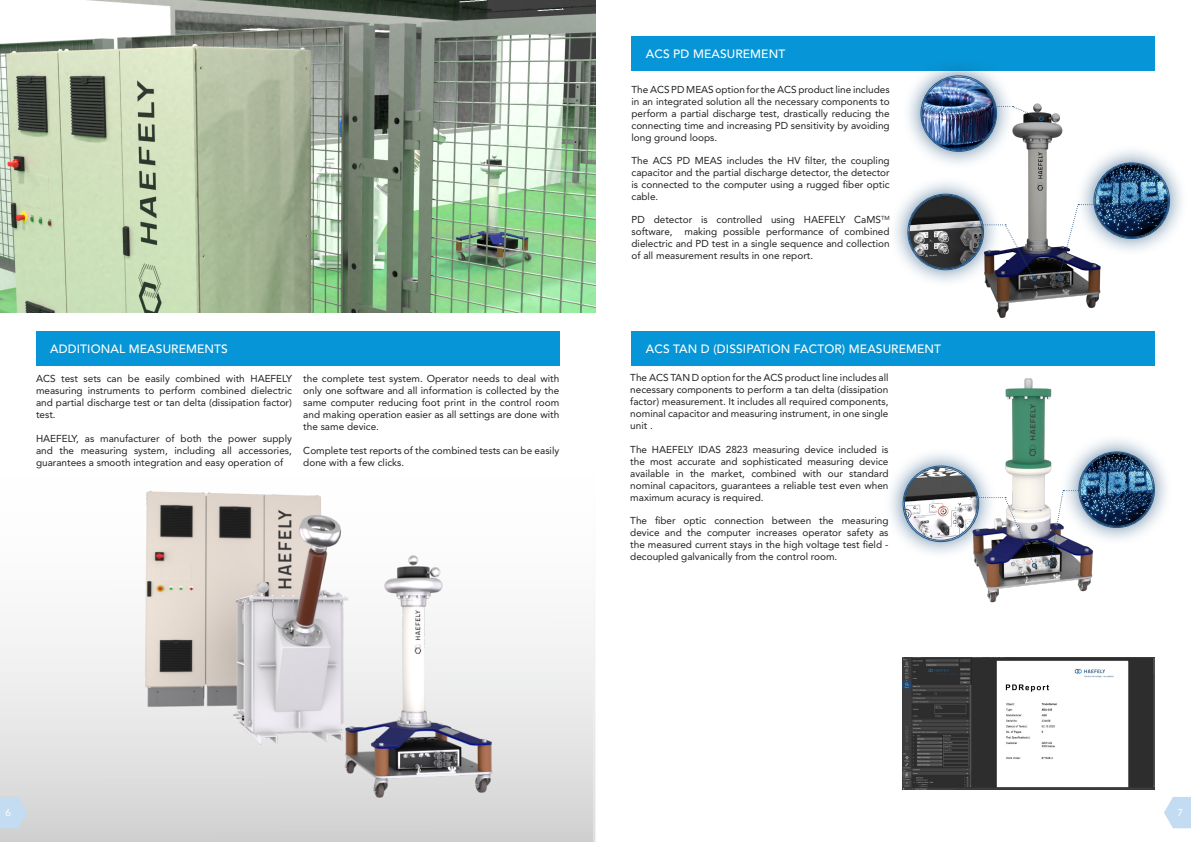
<style>
.page{position:relative;width:1191px;height:842px;background:#fff}
.page>*{position:absolute;margin:0;border:0;box-sizing:border-box;transform-origin:0 0}
.Haefely_Header{font:500 12px "Avenir LT Std";letter-spacing:.01em;color:#fff}
.t1{font:10px/12px "Avenir LT Std";color:#231f20;text-align:justify}
.t2{font:10px "Avenir LT Std";color:#fff}
</style>
<div class="page">
<svg style="left:0;top:606px;width:594px;height:236px"></svg>
<img style="left:53px;top:490px;width:475px;height:324px">
<svg style="left:0;top:797px;width:27px;height:31px"></svg>
<svg style="left:1164px;top:797px;width:27px;height:31px"></svg>
<div style="left:36px;top:331px;width:523px;height:34px;background:#0695d6"></div>
<div style="left:632px;top:36px;width:523px;height:34px;background:#0695d6"></div>
<img style="left:0;top:0;width:595px;height:312px">
<img style="left:990px;top:103px;width:111px;height:215px">
<div style="left:632px;top:331px;width:523px;height:34px;background:#0695d6"></div>
<img style="left:979px;top:378px;width:114px;height:225px">
<div style="left:902px;top:57px;width:113px;height:113px;background:#275885;opacity:.75"></div>
<img style="left:921px;top:76px;width:75px;height:75px;border-radius:37px">
<div style="left:922px;top:77px;width:73px;height:73px;border:1px solid #275885;border-radius:50%"></div>
<svg style="left:977px;top:106px;width:66px;height:15px"></svg>
<div style="left:889px;top:176px;width:113px;height:112px;background:#275885;opacity:.75"></div>
<img style="left:908px;top:195px;width:75px;height:74px;border-radius:37px">
<div style="left:1075px;top:144px;width:113px;height:113px;background:#275885;opacity:.75"></div>
<img style="left:1094px;top:163px;width:75px;height:75px;border-radius:37px">
<div style="left:1093px;top:162px;width:77px;height:77px;border:1px solid #275885;border-radius:50%"></div>
<div style="left:1095px;top:164px;width:73px;height:73px;border:1px solid #275885;border-radius:50%"></div>
<div style="left:884px;top:447px;width:113px;height:113px;background:#275885;opacity:.75"></div>
<img style="left:903px;top:466px;width:75px;height:75px;border-radius:37px">
<div style="left:1060px;top:433px;width:113px;height:113px;background:#275885;opacity:.75"></div>
<img style="left:1079px;top:452px;width:75px;height:75px;border-radius:37px">
<div style="left:1078px;top:451px;width:77px;height:77px;border:1px solid #275885;border-radius:50%"></div>
<div style="left:1080px;top:453px;width:73px;height:73px;border:1px solid #275885;border-radius:50%"></div>
<svg style="left:971px;top:224px;width:65px;height:57px"></svg>
<svg style="left:1056px;top:204px;width:45px;height:76px"></svg>
<svg style="left:971px;top:497px;width:65px;height:71px"></svg>
<img style="left:902px;top:658px;width:252px;height:131px">
<svg style="left:1047px;top:490px;width:31px;height:76px"></svg>
<p class="Haefely_Header" style="left:646px;top:46px;width:141px">ACS PD MEASUREMENT</p>
<p class="Haefely_Header" style="left:50px;top:342px;width:179px">ADDITIONAL MEASUREMENTS</p>
<p class="t1" style="left:36px;top:373px;width:257px">ACS test sets can be easily combined with HAEFELY measuring instruments to perform combined dielectric and partial discharge test or tan delta (dissipation factor) test.</p>
<p class="t1" style="left:36px;top:432px;width:257px">HAEFELY, as manufacturer of both the power supply and the measuring system, including all accessories, guarantees a smooth integration and easy operation of</p>
<p class="t1" style="left:303px;top:373px;width:257px">the complete test system. Operator needs to deal with only one software and all information is collected by the same computer reducing foot print in the control room and making operation easier as all settings are done with the same device.</p>
<p class="t1" style="left:303px;top:444px;width:257px">Complete test reports of the combined tests can be easily done with a few clicks.</p>
<p class="t1" style="left:631px;top:83px;width:260px">The ACS PD MEAS option for the ACS product line includes in an integrated solution all the necessary components to perform a partial discharge test, drastically reducing the connecting time and increasing PD sensitivity by avoiding long ground loops.</p>
<p class="t1" style="left:631px;top:155px;width:260px">The ACS PD MEAS includes the HV filter, the coupling capacitor and the partial discharge detector, the detector is connected to the computer using a rugged fiber optic cable.</p>
<p class="t1" style="left:631px;top:214px;width:260px">PD detector is controlled using HAEFELY CaMS<sup>TM </sup>software, making possible performance of combined dielectric and PD test in a single sequence and collection of all measurement results in one report.</p>
<p class="Haefely_Header" style="left:646px;top:342px;width:297px">ACS TAN D (DISSIPATION FACTOR) MEASUREMENT</p>
<p class="t1" style="left:630px;top:372px;width:260px">The ACS TAN D option for the ACS product line includes all necessary components to perform a tan delta (dissipation factor) measurement. It includes all required components, nominal capacitor and measuring instrument, in one single unit .</p>
<p class="t1" style="left:630px;top:443px;width:260px">The HAEFELY IDAS 2823 measuring device included is the most accurate and sophisticated measuring device available in the market, combined with our standard nominal capacitors, guarantees a reliable test even when maximum acuracy is required.</p>
<p class="t1" style="left:630px;top:515px;width:260px">The fiber optic connection between the measuring device and the computer increases operator safety as the measured current stays in the high voltage test field - decoupled galvanically from the control room.</p>
<p class="t2" style="left:5px;top:806px;width:7px">6</p>
<p class="t2" style="left:1177px;top:806px;width:7px">7</p>
</div>
